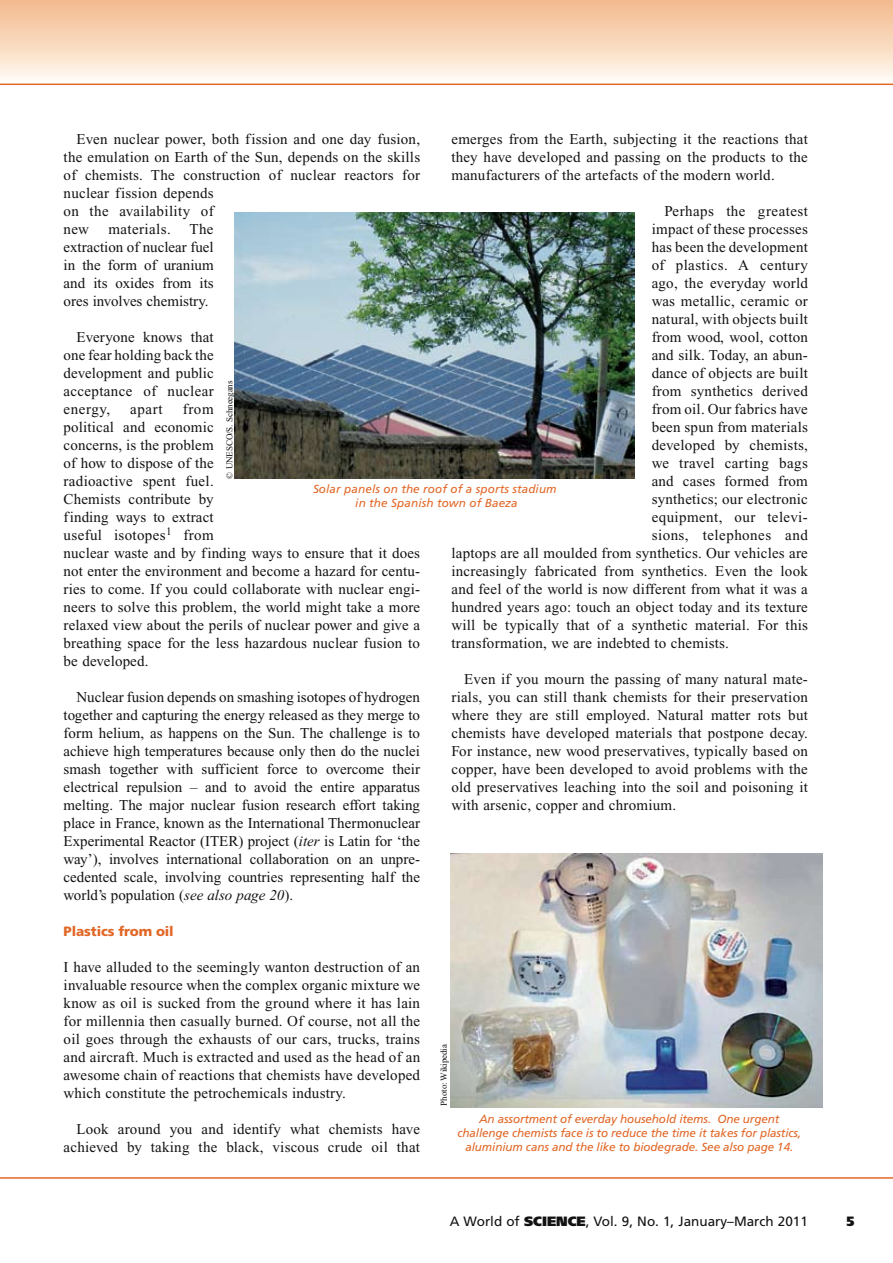
<style>
.page{position:relative;width:893px;height:1263px;background:#fff}
.page>*{position:absolute;margin:0;border:0;box-sizing:border-box;transform-origin:0 0}
.t1{font:15px/18px "Times New Roman";letter-spacing:.015em;color:#121212;text-align:justify}
.t2{font:13.5px "Frutiger";color:#121212}
.t3{font:900 13.5px "Frutiger";letter-spacing:-.01em;color:#e26727}
.t4{font:900 13.5px "Frutiger";color:#121212}
.t5{font:italic 11.7px/14.1px "Frutiger";letter-spacing:-.01em;color:#e26727;text-align:center}
.t6{font:italic 11.7px/14.1px "Frutiger";letter-spacing:.01em;color:#e26727;text-align:center}
.t7{font:9px "Times New Roman";letter-spacing:-.01em;color:#121212}
.s1{font-style:italic}
.s2{font-weight:900}
</style>
<div class="page">
<div style="left:0;top:0;width:893px;height:83px;background:linear-gradient(to bottom,#f2b88a,#fffaf3)"></div>
<hr style="left:0;top:84px;width:893px;height:1px;background:#e26727">
<hr style="left:0;top:1177px;width:893px;height:2px;background:#e26727">
<img style="left:235px;top:213px;width:400px;height:265px">
<img style="left:451px;top:854px;width:371px;height:253px">
<p class="t1" style="left:451px;top:130px;width:358px">emerges from the Earth, subjecting it the reactions that they have developed and passing on the products to the manufacturers of the artefacts of the modern world.</p>
<p class="t1" style="left:664px;top:202px;width:145px">Perhaps the greatest</p>
<p class="t1" style="left:652px;top:220px;width:158px">impact of these processes</p>
<p class="t1" style="left:652px;top:238px;width:158px">has been the development</p>
<p class="t1" style="left:652px;top:256px;width:158px">of plastics. A century</p>
<p class="t1" style="left:652px;top:274px;width:158px">ago, the everyday world</p>
<p class="t1" style="left:652px;top:292px;width:158px">was metallic, ceramic or</p>
<p class="t1" style="left:652px;top:310px;width:158px">natural, with objects built</p>
<p class="t1" style="left:652px;top:328px;width:158px">from wood, wool, cotton</p>
<p class="t1" style="left:652px;top:346px;width:158px">and silk. Today, an abun-</p>
<p class="t1" style="left:652px;top:364px;width:158px">dance of objects are built</p>
<p class="t1" style="left:652px;top:382px;width:158px">from synthetics derived</p>
<p class="t1" style="left:652px;top:400px;width:158px">from oil. Our fabrics have</p>
<p class="t1" style="left:652px;top:418px;width:158px">been spun from materials</p>
<p class="t1" style="left:652px;top:436px;width:158px">developed by chemists,</p>
<p class="t1" style="left:652px;top:454px;width:158px">we travel carting bags</p>
<p class="t1" style="left:652px;top:472px;width:158px">and cases formed from</p>
<p class="t1" style="left:652px;top:490px;width:158px">synthetics; our electronic</p>
<p class="t1" style="left:652px;top:508px;width:158px">equipment, our televi-</p>
<p class="t1" style="left:652px;top:526px;width:158px">sions, telephones and</p>
<p class="t1" style="left:451px;top:544px;width:358px">laptops are all moulded from synthetics. Our vehicles are</p>
<p class="t1" style="left:451px;top:562px;width:358px">increasingly fabricated from synthetics. Even the look</p>
<p class="t1" style="left:451px;top:580px;width:358px">and feel of the world is now different from what it was a</p>
<p class="t1" style="left:451px;top:598px;width:358px">hundred years ago: touch an object today and its texture</p>
<p class="t1" style="left:451px;top:616px;width:358px">will be typically that of a synthetic material. For this</p>
<p class="t1" style="left:451px;top:634px;width:279px">transformation, we are indebted to chemists.</p>
<p class="t1" style="left:451px;top:670px;width:358px;text-indent:13px">Even if you mourn the passing of many natural mate&shy;rials, you can still thank chemists for their preservation where they are still employed. Natural matter rots but chemists have developed materials that postpone decay.<br>For instance, new wood preservatives, typically based on copper, have been developed to avoid problems with the old preservatives leaching into the soil and poisoning it with arsenic, copper and chromium.</p>
<p class="t1" style="left:64px;top:130px;width:358px;text-align:left;text-indent:13px">Even nuclear power, both fission and one day fusion, the emulation on Earth of the Sun, depends on the skills of chemists. The construction of nuclear reactors for nuclear fission depends<br>on the availability of<br>new</p>
<p class="t1" style="left:64px;top:220px;width:152px;text-indent:45px">materials. The extraction of nuclear fuel in the form of uranium and its oxides from its ores involves chemistry.</p>
<p class="t1" style="left:64px;top:328px;width:152px;text-indent:13px">Everyone knows that one fear holding back the development and public acceptance of nuclear energy,</p>
<p class="t7" style="left:225px;top:479px;width:99px;rotate:-90deg">© UNESCO/S. Schneegans</p>
<p class="t1" style="left:64px;top:400px;width:358px;text-align:left;text-indent:119px">from<br>political and economic<br>concerns, is the problem<br>of how to dispose of the<br>radioactive spent fuel.<br>Chemists contribute by<br>finding ways to extract<br>useful isotopes<sup>1</sup> from<br>nuclear waste and by finding ways to ensure that it does not enter the environment and become a hazard for centu&shy;ries to come. If you could collaborate with nuclear engi&shy;neers to solve this problem, the world might take a more relaxed view about the perils of nuclear power and give a breathing space for the less hazardous nuclear fusion to be developed.</p>
<p class="t1" style="left:64px;top:688px;width:358px;text-indent:13px">Nuclear fusion depends on smashing isotopes of hydrogen together and capturing the energy released as they merge to form helium, as happens on the Sun. The challenge is to achieve high temperatures because only then do the nuclei smash together with sufficient force to overcome their electrical repulsion – and to avoid the entire apparatus melting. The major nuclear fusion research effort taking place in France, known as the International Thermonuclear Experimental Reactor (ITER) project (<span class="s1">iter</span> is Latin for ‘the way’), involves international collaboration on an unpre&shy;cedented scale, involving countries representing half the world’s population (<span class="s1">see also page 20</span>).</p>
<p class="t3" style="left:64px;top:923px;width:112px">Plastics from oil</p>
<p class="t1" style="left:64px;top:958px;width:358px">I have alluded to the seemingly wanton destruction of an invaluable resource when the complex organic mixture we know as oil is sucked from the ground where it has lain for millennia then casually burned. Of course, not all the oil goes through the exhausts of our cars, trucks, trains and aircraft. Much is extracted and used as the head of an awesome chain of reactions that chemists have developed which constitute the petrochemicals industry.</p>
<p class="t1" style="left:64px;top:1120px;width:358px;text-align:right">Look around you and identify what chemists have achieved by taking the black, viscous crude oil that</p>
<p class="t1" style="left:130px;top:400px;width:34px">apart</p>
<p class="t6" style="left:313px;top:482px;width:245px">Solar panels on the roof of a sports stadium in the Spanish town of Baeza</p>
<p class="t7" style="left:439px;top:1105px;width:63px;rotate:-90deg">Photo: Wikipedia</p>
<p class="t5" style="left:457px;top:1112px;width:345px">An assortment of everday household items. One urgent challenge chemists face is to reduce the time it takes for plastics, aluminium cans and the like to biodegrade. See also page 14.</p>
<p class="t2" style="left:450px;top:1213px;width:360px">A World of <span class="s2">SCIENCE</span>, Vol. 9, No. 1, January–March 2011</p>
<p class="t4" style="left:846px;top:1212px;width:9px">5</p>
</div>
